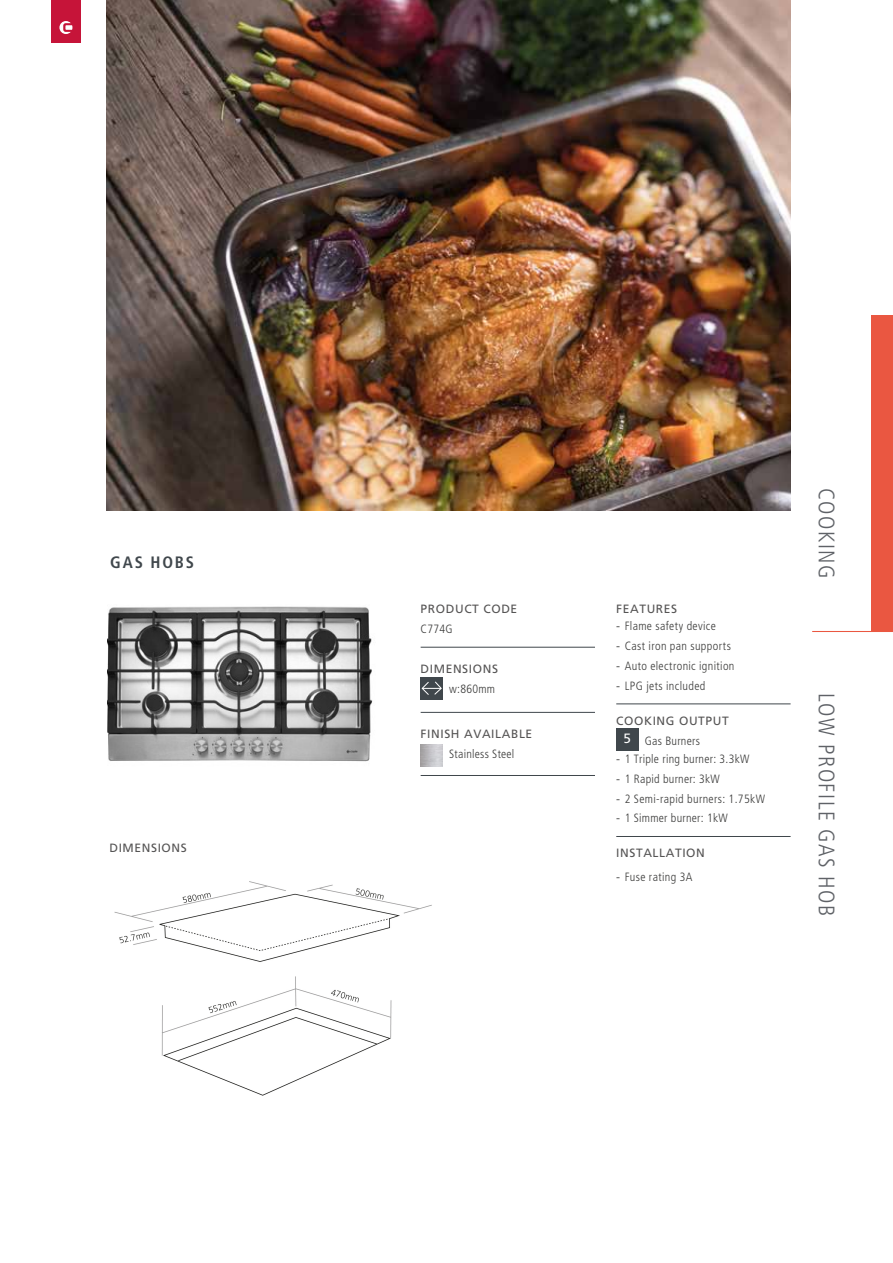
<style>
.page{position:relative;width:893px;height:1263px;background:#fff}
.page>*{position:absolute;margin:0;border:0;box-sizing:border-box;transform-origin:0 0}
.t1{font:300 condensed 22.5px "Frutiger";letter-spacing:.07em;color:#5f6267}
.t2{font:700 condensed 16.5px "Frutiger";letter-spacing:.105em;color:#40474c}
.t3{font:300 condensed 12px "Frutiger";letter-spacing:.025em;color:#3c3c3b}
.t4{font:12px/20.1px "Frutiger";letter-spacing:.05em;color:#555454}
.s1{font-stretch:normal}
.s2{font-size:13.5px;color:#fff}
.s3{font-weight:300;font-stretch:condensed;color:#3c3c3b}
</style>
<div class="page">
<img style="left:107px;top:606px;width:266px;height:156px">
<div style="left:51px;top:0;width:30px;height:42px;background:#c61439"></div>
<svg style="left:59px;top:21px;width:13px;height:13px"></svg>
<hr style="left:421px;top:647px;width:174px;height:1px;background:#40474c">
<hr style="left:421px;top:712px;width:174px;height:1px;background:#40474c">
<hr style="left:421px;top:775px;width:174px;height:1px;background:#40474c">
<div style="left:421px;top:677px;width:22px;height:22px;background:#40474c"></div>
<svg style="left:421px;top:681px;width:21px;height:14px"></svg>
<hr style="left:616px;top:703px;width:175px;height:1px;background:#40474c">
<hr style="left:616px;top:836px;width:175px;height:1px;background:#40474c">
<div style="left:616px;top:729px;width:22px;height:22px;background:#40474c"></div>
<img style="left:114px;top:881px;width:318px;height:214px">
<img style="left:106px;top:0;width:684px;height:510px">
<div style="left:872px;top:315px;width:21px;height:316px;background:#ea5741"></div>
<hr style="left:812px;top:631px;width:81px;height:1px;background:#ea5741">
<h2 class="t2" style="left:110px;top:553px;width:85px">GAS HOBS</h2>
<p class="t4" style="left:109px;top:838px;width:79px">DIMENSIONS</p>
<p class="t4" style="left:421px;top:598px;width:98px">PRODUCT CODE</p>
<p class="t3" style="left:421px;top:624px;width:33px">C774G</p>
<p class="t4" style="left:421px;top:659px;width:79px">DIMENSIONS</p>
<p class="t3" style="left:449px;top:684px;width:47px">w:860mm</p>
<p class="t4" style="left:421px;top:724px;width:113px">FINISH AVAILABLE</p>
<p class="t3" style="left:449px;top:749px;width:67px">Stainless Steel</p>
<p class="t4" style="left:616px;top:598px;width:62px">FEATURES</p>
<p class="t3" style="left:616px;top:621px;width:101px"><span class="s1">-</span> Flame safety device</p>
<p class="t3" style="left:616px;top:641px;width:116px"><span class="s1">-</span> Cast iron pan supports</p>
<p class="t3" style="left:616px;top:661px;width:120px"><span class="s1">-</span> Auto electronic ignition</p>
<p class="t3" style="left:616px;top:681px;width:91px"><span class="s1">-</span> LPG jets included</p>
<p class="t4" style="left:623px;top:711px;width:107px;text-indent:-7px">COOKING OUTPUT<br><span class="s2">5</span> <span class="s3">Gas Burners</span></p>
<p class="t3" style="left:616px;top:754px;width:135px"><span class="s1">-</span> 1 Triple ring burner: 3.3kW</p>
<p class="t3" style="left:616px;top:773px;width:105px"><span class="s1">-</span> 1 Rapid burner: 3kW</p>
<p class="t3" style="left:616px;top:793px;width:150px"><span class="s1">-</span> 2 Semi-rapid burners: 1.75kW</p>
<p class="t3" style="left:616px;top:813px;width:113px"><span class="s1">-</span> 1 Simmer burner: 1kW</p>
<p class="t4" style="left:616px;top:843px;width:90px">INSTALLATION</p>
<p class="t3" style="left:616px;top:872px;width:78px"><span class="s1">-</span> Fuse rating 3A</p>
<h1 class="t1" style="left:836px;top:488px;width:91px;rotate:90deg">COOKING</h1>
<h1 class="t1" style="left:836px;top:693px;width:225px;rotate:90deg">LOW PROFILE GAS HOB</h1>
</div>
